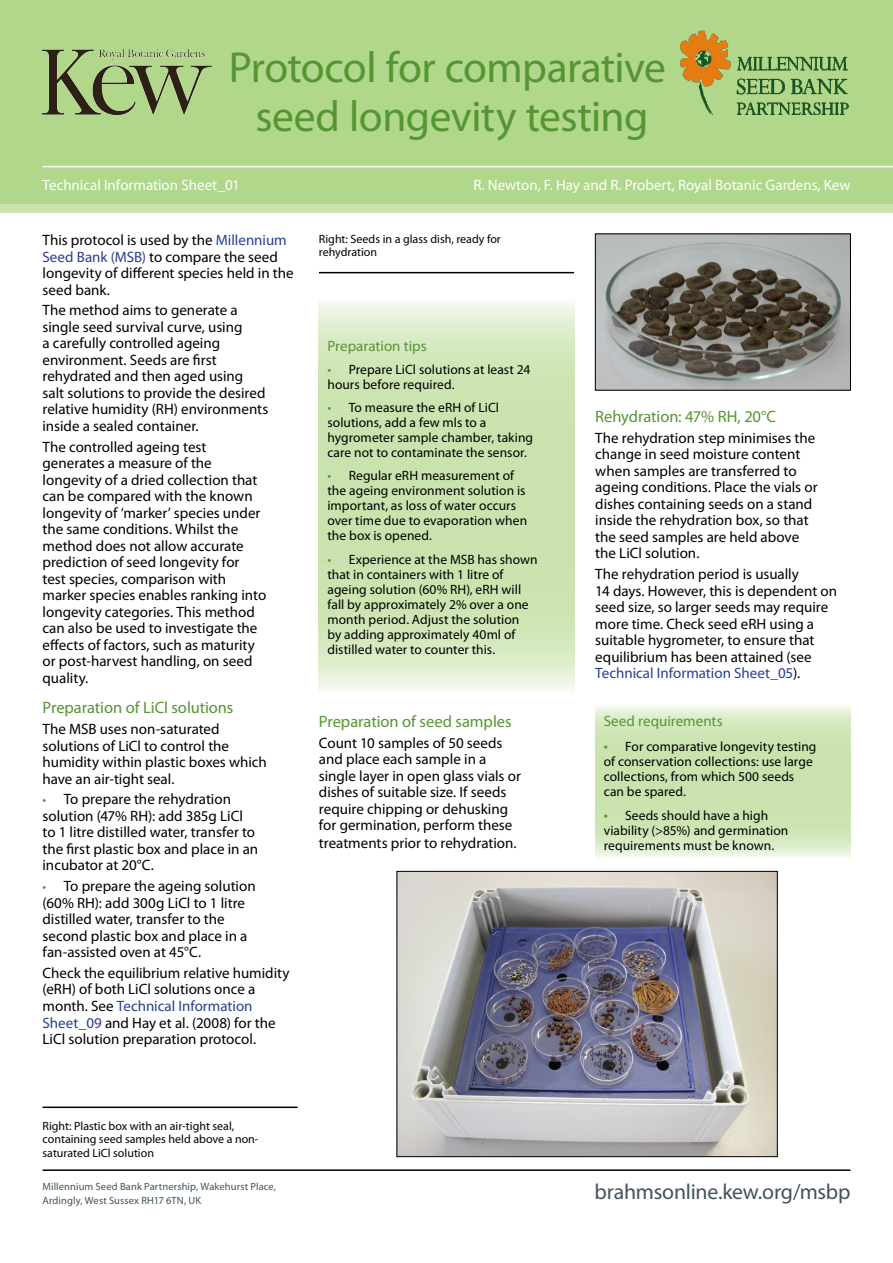
<style>
.page{position:relative;width:893px;height:1263px;background:#fff}
.page>*{position:absolute;margin:0;border:0;box-sizing:border-box;transform-origin:0 0}
.t1{font:43.5px/49.5px "Myriad Pro";letter-spacing:-.015em;color:#559534;text-align:center}
.t2{font:21.75px "Myriad Pro";letter-spacing:-.01em;color:#41535d}
.t3{font:16.5px "Myriad Pro";letter-spacing:-.005em;color:#559534}
.t4{font:15px/16.5px "Myriad Pro";color:#000}
.t5{font:15px "Myriad Pro";color:#fff}
.t6{font:15px "Myriad Pro";color:#559534}
.t7{font:13.5px/15px "Myriad Pro";letter-spacing:.005em;color:#000}
.t8{font:12px/13.5px "Myriad Pro";color:#000}
.t9{font:10.5px/13.5px "Myriad Pro";letter-spacing:.01em;color:#41535d}
.s1{color:#25408f}
.s2{font-size:13.5px;color:#559534}
.s3{color:#559534}
.s4{font-size:15px;color:#559534}
</style>
<div class="page">
<div style="left:0;top:0;width:893px;height:204px;background:#b1d78a"></div>
<img style="left:43px;top:49px;width:169px;height:65px">
<img style="left:680px;top:30px;width:169px;height:85px">
<hr style="left:43px;top:166px;width:850px;height:1px;background:#fff">
<div style="left:0;top:204px;width:893px;height:9px;background:#cae3ae"></div>
<hr style="left:43px;top:1169px;width:807px;height:2px;background:#000">
<hr style="left:319px;top:272px;width:255px;height:1px;background:#000">
<svg style="left:319px;top:301px;width:255px;height:390px;background:#d1e6b9"></svg>
<hr style="left:43px;top:1106px;width:255px;height:2px;background:#000">
<svg style="left:595px;top:706px;width:255px;height:152px;background:#d1e6b9"></svg>
<img style="left:597px;top:235px;width:252px;height:154px">
<div style="left:595px;top:233px;width:256px;height:158px;border:1px solid #000"></div>
<img style="left:399px;top:873px;width:377px;height:282px">
<div style="left:397px;top:871px;width:381px;height:286px;border:1px solid #000"></div>
<h1 class="t1" style="left:229px;top:42px;width:439px">Protocol for comparative seed longevity testing</h1>
<p class="t5" style="left:43px;top:176px;width:199px">Technical Information Sheet_01</p>
<p class="t4" style="left:43px;top:232px;width:253px">This protocol is used by the <span class="s1">Millennium<br>Seed Bank (MSB)</span> to compare the seed longevity of different species held in the seed bank.</p>
<p class="t4" style="left:43px;top:302px;width:227px">The method aims to generate a single seed survival curve, using<br>a carefully controlled ageing environment. Seeds are first rehydrated and then aged using salt solutions to provide the desired relative humidity (RH) environments inside a sealed container.</p>
<p class="t4" style="left:43px;top:438px;width:225px">The controlled ageing test generates a measure of the longevity of a dried collection that can be compared with the known longevity of ‘marker’ species under the same conditions. Whilst the method does not allow accurate prediction of seed longevity for test species, comparison with marker species enables ranking into longevity categories. This method can also be used to investigate the effects of factors, such as maturity or post-harvest handling, on seed quality.</p>
<p class="t3" style="left:43px;top:698px;width:192px">Preparation of LiCl solutions</p>
<p class="t4" style="left:43px;top:721px;width:226px">The MSB uses non-saturated solutions of LiCl to control the humidity within plastic boxes which have an air-tight seal.</p>
<p class="t4" style="left:43px;top:791px;width:217px"><span class="s2">•</span> To prepare the rehydration solution (47% RH): add 385g LiCl to 1 litre distilled water, transfer to the first plastic box and place in an incubator at 20°C.</p>
<p class="t4" style="left:43px;top:878px;width:215px"><span class="s2">•</span> To prepare the ageing solution (60% RH): add 300g LiCl to 1 litre distilled water, transfer to the second plastic box and place in a fan-assisted oven at 45°C.</p>
<p class="t4" style="left:43px;top:964px;width:249px">Check the equilibrium relative humidity (eRH) of both LiCl solutions once a month. See <span class="s1">Technical Information Sheet_09</span> and Hay et al. (2008) for the LiCl solution preparation protocol.</p>
<p class="t5" style="left:473px;top:176px;width:378px">R. Newton, F. Hay and R. Probert, Royal Botanic Gardens, Kew</p>
<p class="t8" style="left:319px;top:232px;width:183px">Right: Seeds in a glass dish, ready for rehydration</p>
<p class="t6" style="left:327px;top:337px;width:101px">Preparation tips</p>
<p class="t7" style="left:327px;top:362px;width:204px"><span class="s3">•</span> Prepare LiCl solutions at least 24 hours before required.</p>
<p class="t7" style="left:327px;top:400px;width:207px"><span class="s3">•</span> To measure the eRH of LiCl solutions, add a few mls to a hygrometer sample chamber, taking care not to contaminate the sensor.</p>
<p class="t7" style="left:327px;top:468px;width:201px"><span class="s3">•</span> Regular eRH measurement of the ageing environment solution is important, as loss of water occurs over time due to evaporation when the box is opened.</p>
<p class="t7" style="left:327px;top:551px;width:212px"><span class="s3">•</span> Experience at the MSB has shown that in containers with 1 litre of ageing solution (60% RH), eRH will fall by approximately 2% over a one month period. Adjust the solution<br>by adding approximately 40ml of distilled water to counter this.</p>
<p class="t3" style="left:319px;top:711px;width:194px">Preparation of seed samples</p>
<p class="t4" style="left:319px;top:734px;width:203px">Count 10 samples of 50 seeds and place each sample in a single layer in open glass vials or dishes of suitable size. If seeds require chipping or dehusking for germination, perform these</p>
<p class="t4" style="left:319px;top:834px;width:199px">treatments prior to rehydration.</p>
<p class="t3" style="left:595px;top:406px;width:182px">Rehydration: 47% RH, 20°C</p>
<p class="t4" style="left:595px;top:429px;width:224px">The rehydration step minimises the change in seed moisture content when samples are transferred to ageing conditions. Place the vials or dishes containing seeds on a stand inside the rehydration box, so that the seed samples are held above the LiCl solution.</p>
<p class="t4" style="left:595px;top:566px;width:243px">The rehydration period is usually<br>14 days. However, this is dependent on seed size, so larger seeds may require more time. Check seed eRH using a suitable hygrometer, to ensure that equilibrium has been attained (see <span class="s1">Technical Information Sheet_05</span>).</p>
<p class="t6" style="left:604px;top:712px;width:120px">Seed requirements</p>
<p class="t7" style="left:604px;top:738px;width:214px"><span class="s4">•</span> For comparative longevity testing of conservation collections: use large collections, from which 500 seeds can be spared.</p>
<p class="t7" style="left:604px;top:808px;width:186px"><span class="s4">•</span> Seeds should have a high viability (&gt;85%) and germination requirements must be known.</p>
<p class="t8" style="left:43px;top:1119px;width:218px">Right: Plastic box with an air-tight seal, containing seed samples held above a non&shy;saturated LiCl solution</p>
<p class="t9" style="left:43px;top:1179px;width:235px">Millennium Seed Bank Partnership, Wakehurst Place,<br>Ardingly, West Sussex RH17 6TN, UK</p>
<h2 class="t2" style="left:595px;top:1178px;width:257px">brahmsonline.kew.org/msbp</h2>
</div>
